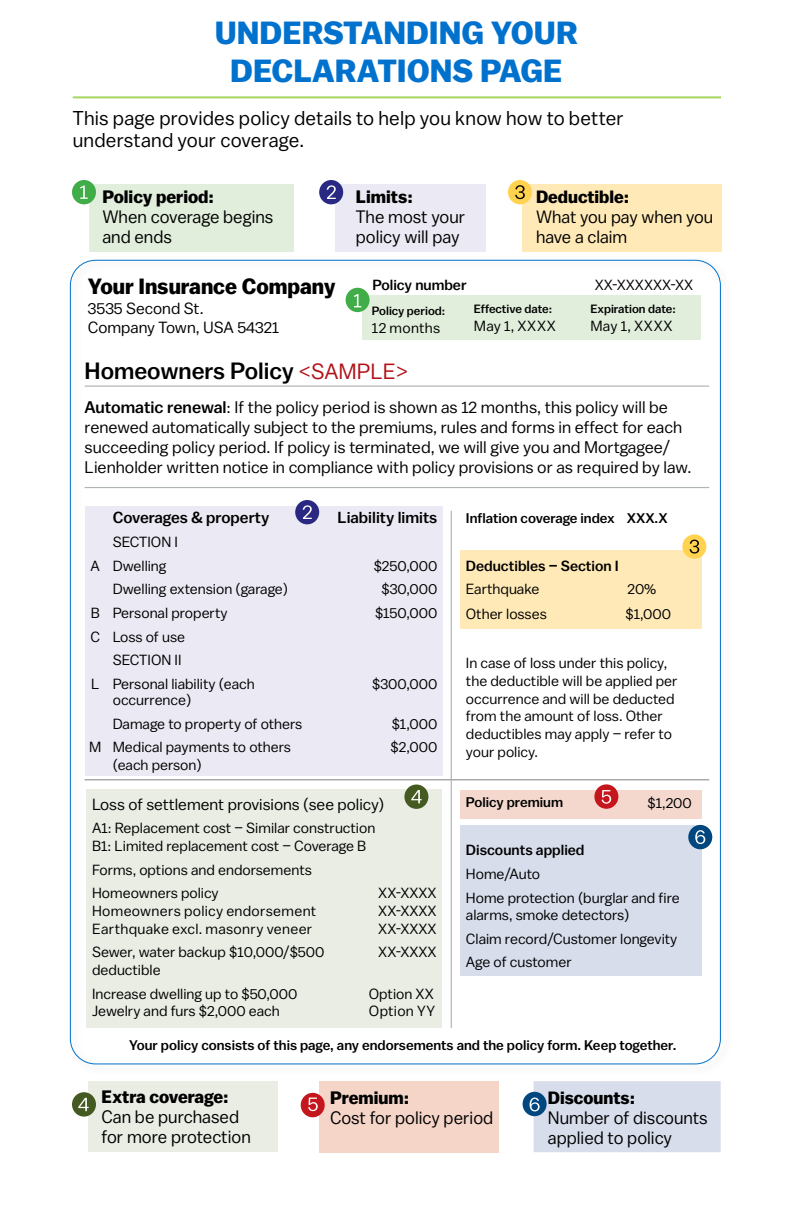
<style>
.page{position:relative;width:792px;height:1224px;background:#fff}
.page>*{position:absolute;margin:0;border:0;box-sizing:border-box;transform-origin:0 0}
.t1{font:700 32px/38px "Balto";color:#0072ce;text-align:center}
.t2{font:500 23.6px "Balto";color:#000}
.t3{font:700 22px "Balto";color:#000}
.t4{font:20px/22px "Balto";letter-spacing:.01em;color:#000}
.t5{font:18px/20px "Balto";color:#000}
.t6{font:700 18px "Balto";color:#000}
.t7{font:17.8px/19.8px "Balto";color:#000}
.t8{font:700 17.8px "Balto";color:#000}
.t9{font:16.8px/20.2px "Balto";color:#000}
.t10{font:16.2px/19.4px "Balto";color:#000}
.t11{font:500 16px "Balto";color:#000}
.t12{font:14.6px/17.6px "Balto";color:#000}
.t13{font:14.6px/17.6px "Balto";letter-spacing:.02em;color:#000}
.t14{font:500 14.6px "Balto";color:#000}
.t15{font:500 14px "Balto";color:#000}
.t16{font:500 12px "Balto";color:#000}
.s1{font-weight:400;font-size:22px;color:#b11116}
.s2{font-weight:500}
</style>
<div class="page">
<div style="left:319px;top:1081px;width:180px;height:71px;background:#f4d5c8"></div>
<div style="left:301px;top:1093px;width:24px;height:24px;background:#c4161c;border-radius:50%"></div>
<svg style="left:308px;top:1098px;width:10px;height:13px"></svg>
<div style="left:88px;top:1081px;width:190px;height:71px;background:#eaede4"></div>
<div style="left:72px;top:1092px;width:24px;height:25px;background:#455a21;border-radius:50%"></div>
<svg style="left:78px;top:1098px;width:11px;height:13px"></svg>
<div style="left:460px;top:825px;width:242px;height:151px;background:#d7ddeb"></div>
<hr style="left:85px;top:386px;width:624px;height:1px;background:#b1b4b6">
<hr style="left:85px;top:487px;width:624px;height:1px;background:#b1b4b6">
<hr style="left:85px;top:779px;width:624px;height:1px;background:#939598">
<hr style="left:451px;top:511px;width:1px;height:517px;background:#b1b4b6">
<div style="left:460px;top:550px;width:242px;height:79px;background:#ffeab7"></div>
<div style="left:85px;top:506px;width:358px;height:270px;background:#ebeaf4"></div>
<div style="left:460px;top:790px;width:242px;height:29px;background:#f4d8cd"></div>
<div style="left:86px;top:789px;width:356px;height:239px;background:#eaede4"></div>
<div style="left:682px;top:534px;width:24px;height:25px;background:#ffd24f;border-radius:50%"></div>
<svg style="left:690px;top:540px;width:9px;height:14px"></svg>
<div style="left:594px;top:784px;width:24px;height:25px;background:#c4161c;border-radius:50%"></div>
<svg style="left:602px;top:790px;width:9px;height:14px"></svg>
<div style="left:688px;top:825px;width:24px;height:24px;background:#00467f;border-radius:50%"></div>
<svg style="left:695px;top:830px;width:10px;height:14px"></svg>
<div style="left:404px;top:785px;width:24px;height:24px;background:#455a21;border-radius:50%"></div>
<svg style="left:411px;top:790px;width:11px;height:13px"></svg>
<div style="left:295px;top:500px;width:24px;height:24px;background:#292983;border-radius:50%"></div>
<svg style="left:303px;top:505px;width:9px;height:14px"></svg>
<div style="left:362px;top:295px;width:338px;height:44px;background:#e1eedc"></div>
<div style="left:346px;top:288px;width:24px;height:24px;background:#41ad49;border-radius:50%"></div>
<svg style="left:354px;top:294px;width:7px;height:13px"></svg>
<div style="left:335px;top:184px;width:151px;height:68px;background:#ebeaf4"></div>
<div style="left:319px;top:180px;width:24px;height:24px;background:#292983;border-radius:50%"></div>
<svg style="left:327px;top:185px;width:9px;height:14px"></svg>
<div style="left:72px;top:180px;width:24px;height:24px;background:#41ad49;border-radius:50%"></div>
<div style="left:80px;top:184px;width:214px;height:68px;background:#e1eedc"></div>
<div style="left:522px;top:184px;width:199px;height:68px;background:#ffeab7"></div>
<div style="left:508px;top:180px;width:24px;height:24px;background:#ffd24f;border-radius:50%"></div>
<svg style="left:515px;top:185px;width:10px;height:14px"></svg>
<hr style="left:73px;top:96px;width:648px;height:2px;background:#a4d65e">
<div style="left:523px;top:1092px;width:24px;height:24px;background:#00467f;border-radius:50%"></div>
<div style="left:530px;top:1081px;width:191px;height:71px;background:#d7ddeb"></div>
<h1 class="t1" style="left:215px;top:14px;width:365px">UNDERSTANDING YOUR<br>DECLARATIONS PAGE</h1>
<h3 class="t4" style="left:73px;top:107px;width:553px">This page provides policy details to help you know how to better understand your coverage.</h3>
<p class="t6" style="left:102px;top:186px;width:113px">Policy period:</p>
<p class="t5" style="left:102px;top:207px;width:173px">When coverage begins and ends</p>
<p class="t6" style="left:356px;top:186px;width:58px">Limits:</p>
<p class="t5" style="left:356px;top:207px;width:111px">The most your policy will pay</p>
<p class="t8" style="left:536px;top:186px;width:95px">Deductible:</p>
<p class="t7" style="left:536px;top:206px;width:179px">What you pay when you have a claim</p>
<h3 class="t3" style="left:88px;top:273px;width:249px">Your Insurance Company</h3>
<p class="t10" style="left:88px;top:298px;width:193px">3535 Second St.<br>Company Town, USA 54321</p>
<h2 class="t2" style="left:85px;top:357px;width:325px">Homeowners Policy <span class="s1">&lt;SAMPLE&gt;</span></h2>
<p class="t9" style="left:85px;top:396px;width:608px"><span class="s2">Automatic renewal</span>: If the policy period is shown as 12 months, this policy will be renewed automatically subject to the premiums, rules and forms in effect for each succeeding policy period. If policy is terminated, we will give you and Mortgagee/ Lienholder written notice in compliance with policy provisions or as required by law.</p>
<p class="t14" style="left:372px;top:276px;width:96px">Policy number</p>
<p class="t12" style="left:595px;top:276px;width:100px">XX-XXXXXX-XX</p>
<p class="t16" style="left:474px;top:302px;width:80px">Effective date:</p>
<p class="t12" style="left:474px;top:316px;width:84px">May 1, XXXX</p>
<p class="t16" style="left:590px;top:302px;width:87px">Expiration date:</p>
<p class="t12" style="left:590px;top:316px;width:84px">May 1, XXXX</p>
<p class="t16" style="left:372px;top:303px;width:75px">Policy period:</p>
<p class="t13" style="left:372px;top:318px;width:70px">12 months</p>
<p class="t11" style="left:113px;top:508px;width:158px">Coverages &amp; property</p>
<p class="t11" style="left:338px;top:508px;width:101px">Liability limits</p>
<p class="t12" style="left:91px;top:530px;width:89px;line-height:23.6px;text-indent:22px">SECTION I<br>A Dwelling</p>
<p class="t12" style="left:374px;top:557px;width:65px">$250,000</p>
<p class="t12" style="left:113px;top:580px;width:177px">Dwelling extension (garage)</p>
<p class="t12" style="left:382px;top:580px;width:57px">$30,000</p>
<p class="t12" style="left:91px;top:604px;width:138px">B Personal property</p>
<p class="t12" style="left:375px;top:604px;width:64px">$150,000</p>
<p class="t12" style="left:91px;top:628px;width:96px">C Loss of use</p>
<p class="t12" style="left:113px;top:651px;width:70px">SECTION II</p>
<p class="t12" style="left:91px;top:675px;width:165px">L Personal liability (each</p>
<p class="t12" style="left:113px;top:691px;width:80px">occurrence)</p>
<p class="t12" style="left:372px;top:675px;width:67px">$300,000</p>
<p class="t12" style="left:113px;top:715px;width:191px">Damage to property of others</p>
<p class="t12" style="left:392px;top:715px;width:47px">$1,000</p>
<p class="t12" style="left:113px;top:738px;width:180px;text-indent:-24px">M Medical payments to others (each person)</p>
<p class="t12" style="left:391px;top:738px;width:48px">$2,000</p>
<p class="t10" style="left:92px;top:794px;width:294px">Loss of settlement provisions (see policy)</p>
<p class="t12" style="left:92px;top:819px;width:285px">A1: Replacement cost – Similar construction<br>B1: Limited replacement cost – Coverage B</p>
<p class="t12" style="left:92px;top:857px;width:221px;line-height:23.6px">Forms, options and endorsements<br>Homeowners policy</p>
<p class="t13" style="left:92px;top:902px;width:226px">Homeowners policy endorsement<br>Earthquake excl. masonry veneer</p>
<p class="t12" style="left:378px;top:884px;width:60px;text-align:justify">XX-XXXX XX-XXXX XX-XXXX</p>
<p class="t12" style="left:92px;top:943px;width:234px">Sewer, water backup $10,000/$500 deductible</p>
<p class="t12" style="left:378px;top:943px;width:60px">XX-XXXX</p>
<p class="t12" style="left:92px;top:984px;width:207px">Increase dwelling up to $50,000<br>Jewelry and furs $2,000 each</p>
<p class="t12" style="left:369px;top:984px;width:68px">Option XX<br>Option YY</p>
<p class="t15" style="left:466px;top:510px;width:203px">Inflation coverage index XXX.X</p>
<p class="t14" style="left:466px;top:557px;width:154px">Deductibles – Section I</p>
<p class="t12" style="left:466px;top:580px;width:75px">Earthquake</p>
<p class="t12" style="left:627px;top:580px;width:30px">20%</p>
<p class="t12" style="left:466px;top:605px;width:82px">Other losses</p>
<p class="t12" style="left:626px;top:605px;width:47px">$1,000</p>
<p class="t12" style="left:466px;top:654px;width:213px">In case of loss under this policy, the deductible will be applied per occurrence and will be deducted from the amount of loss. Other deductibles may apply – refer to your policy.</p>
<p class="t15" style="left:466px;top:794px;width:99px">Policy premium</p>
<p class="t12" style="left:648px;top:794px;width:46px">$1,200</p>
<p class="t14" style="left:466px;top:841px;width:120px">Discounts applied</p>
<p class="t12" style="left:466px;top:862px;width:215px;line-height:23.6px">Home/Auto<br>Home protection (burglar and fire</p>
<p class="t12" style="left:466px;top:903px;width:213px;line-height:23.6px">alarms, smoke detectors)<br>Claim record/Customer longevity<br>Age of customer</p>
<p class="t15" style="left:129px;top:1036px;width:549px">Your policy consists of this page, any endorsements and the policy form. Keep together.</p>
<p class="t6" style="left:102px;top:1085px;width:129px">Extra coverage:</p>
<p class="t5" style="left:102px;top:1106px;width:151px">Can be purchased for more protection</p>
<p class="t6" style="left:330px;top:1087px;width:81px">Premium:</p>
<p class="t5" style="left:330px;top:1107px;width:165px">Cost for policy period</p>
<p class="t8" style="left:548px;top:1087px;width:89px">Discounts:</p>
<p class="t5" style="left:548px;top:1107px;width:161px">Number of discounts applied to policy</p>
</div>
